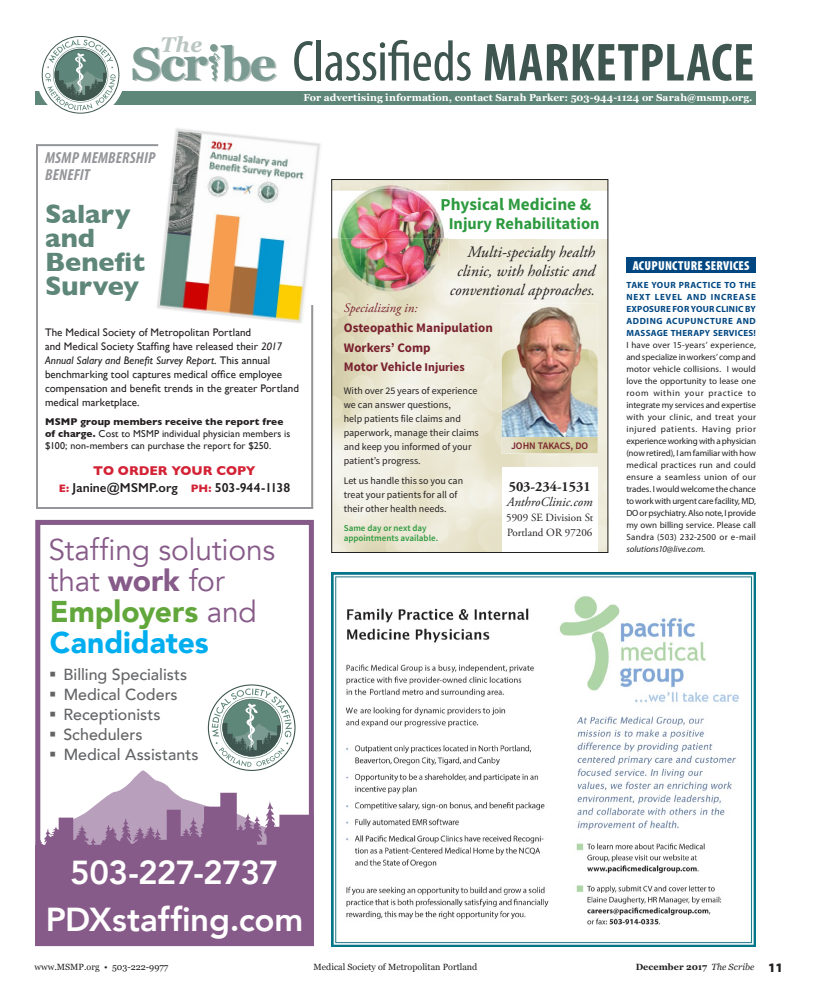
<style>
.page{position:relative;width:819px;height:1008px;background:#fff}
.page>*{position:absolute;margin:0;border:0;box-sizing:border-box;transform-origin:0 0}
.t1{font:condensed 58px "Myriad Pro";letter-spacing:-.005em;color:#3e564f}
.t2{font:700 46.9px "Georgia";letter-spacing:-.035em;color:#7b9a91}
.t3{font:800 33.2px/47.3px "Avenir";letter-spacing:-.015em;color:#fff;text-align:center}
.t4{font:30px/31px "Avenir";letter-spacing:-.01em;color:#875b89}
.NewsBriefHead{font:700 27px/24px "Gill Sans";color:#5e8679}
.t5{font:italic 700 21.3px "Georgia";color:#bac6c2}
.t6{font:700 17.3px "Source Sans Pro";color:#2d9a3f}
.t7{font:700 16.4px "Source Sans Pro";color:#2d9a3f}
.t8{font:500 16px "Avenir";color:#636466}
.t9{font:italic 16px/19.2px "Adobe Garamond Pro";color:#231f20;text-align:right}
.NewsBriefHead-2{font:italic 700 condensed 16px/17px "Myriad Pro";letter-spacing:.015em;color:#939598}
.t10{font:700 14px "Adobe Garamond Pro";color:#231f20}
.t11{font:700 13px/19.6px "Source Sans Pro";color:#79222f}
.NewsBriefHead-3{font:600 13px/17px "Gill Sans";color:#231f20;text-align:center}
.Classified-Header{font:900 condensed 13px "Myriad Pro";letter-spacing:.02em;color:#fff}
.t12{font:italic 13px "Adobe Garamond Pro";color:#231f20}
.BodyText{font:11px/14px "Gill Sans";letter-spacing:.005em;color:#231f20}
.t13{font:11px/15px "Adobe Garamond Pro";color:#231f20}
.t14{font:10px/14px "Source Sans Pro";color:#231f20}
.BodyText-2{font:10px/12px "Gill Sans";letter-spacing:.01em;color:#231f20}
.Classifed-Text{font:700 10px "Georgia";letter-spacing:.005em;color:#fff}
.t15{font:600 10px "Source Sans Pro";color:#79222f}
.Classifed-Text-2{font:9px/12px "Myriad Pro";letter-spacing:.01em;color:#231f20;text-align:justify}
.t16{font:9px "Georgia";color:#231f20}
.t17{font:600 9px/10px "Source Sans Pro";color:#2d9a3f}
.t18{font:700 9px "Georgia";letter-spacing:.01em;color:#231f20}
.s1{font-weight:700;font-size:54px}
.s2{color:#fff}
.s3{font-style:italic}
.s4{font-weight:700}
.s5{font-weight:700;color:#d32236}
.s6{font-weight:700;font-size:11px;color:#d32236}
.s7{font-weight:900}
.s8{font-weight:900;color:#62a73b}
.s9{font-weight:900;color:#00aeef}
.s10{font-family:"Adobe Garamond Pro";font-weight:400;font-style:italic}
.s11{font-size:12px}
.s12{font-weight:700;color:#004782}
.s13{font-weight:400;font-style:italic}
.s14{font-family:"Myriad Pro";font-weight:900;font-size:13px}
</style>
<div class="page">
<div style="left:36px;top:91px;width:720px;height:13px;background:#5e8679"></div>
<svg style="left:36px;top:30px;width:89px;height:89px"></svg>
<svg style="left:43px;top:37px;width:75px;height:76px"></svg>
<svg style="left:45px;top:39px;width:71px;height:71px"></svg>
<div style="left:210px;top:44px;width:7px;height:7px;background:#7b9a91;border-radius:50%"></div>
<svg style="left:208px;top:52px;width:13px;height:30px"></svg>
<div style="left:626px;top:257px;width:130px;height:16px;background:#004782"></div>
<img style="left:331px;top:572px;width:425px;height:374px">
<div style="left:35px;top:520px;width:279px;height:426px;border:5px solid #875b89"></div>
<div style="left:35px;top:845px;width:279px;height:101px;background:#875b89"></div>
<hr style="left:36px;top:507px;width:277px;height:2px;background:#939598">
<hr style="left:36px;top:144px;width:122px;height:2px;background:#939598">
<hr style="left:311px;top:305px;width:2px;height:203px;background:#939598">
<hr style="left:36px;top:144px;width:2px;height:365px;background:#939598">
<img style="left:156px;top:128px;width:165px;height:196px">
<img style="left:502px;top:304px;width:96px;height:149px">
<img style="left:333px;top:184px;width:116px;height:109px">
<img style="left:333px;top:191px;width:116px;height:47px">
<img style="left:442px;top:198px;width:7px;height:16px">
<img style="left:502px;top:349px;width:96px;height:88px">
<div style="left:331px;top:179px;width:277px;height:374px;border:1px solid #231f20"></div>
<svg style="left:37px;top:684px;width:277px;height:161px"></svg>
<p class="t5" style="left:160px;top:29px;width:44px">The</p>
<p class="t1" style="left:292px;top:26px;width:463px">Classifieds <span class="s1">MARKETPLACE</span></p>
<p class="Classifed-Text" style="left:303px;top:90px;width:451px">For advertising information, contact Sarah Parker: 503-944-1124 or Sarah@msmp.org.</p>
<p class="t2" style="left:131px;top:28px;width:147px">Scr<span class="s2">i</span>be</p>
<p class="NewsBriefHead-2" style="left:45px;top:149px;width:112px">MSMP MEMBERSHIP<br>BENEFIT</p>
<p class="NewsBriefHead" style="left:45px;top:201px;width:101px">Salary and<br>Benefit<br>Survey</p>
<p class="BodyText" style="left:45px;top:325px;width:255px">The Medical Society of Metropolitan Portland<br>and Medical Society Staffing have released their <span class="s3">2017<br>Annual Salary and Benefit Survey Report</span>. This annual benchmarking tool captures medical office employee compensation and benefit trends in the greater Portland medical marketplace.</p>
<p class="BodyText-2" style="left:45px;top:415px;width:247px"><span class="s4">MSMP group members receive the report free of charge.</span> Cost to MSMP individual physician members is $100; non-members can purchase the report for $250.</p>
<p class="NewsBriefHead-3" style="left:59px;top:462px;width:233px"><span class="s5">TO ORDER YOUR COPY<br></span><span class="s6">E:</span> Janine@MSMP.org <span class="s6">PH:</span> 503-944-1138</p>
<p class="t4" style="left:49px;top:535px;width:228px">Staffing solutions that <span class="s7">work</span> for<br><span class="s8">Employers</span> and<br><span class="s9">Candidates</span></p>
<p class="t8" style="left:64px;top:661px;width:125px">Billing Specialists</p>
<p class="t8" style="left:64px;top:681px;width:116px">Medical Coders</p>
<p class="t8" style="left:64px;top:701px;width:99px">Receptionists</p>
<p class="t8" style="left:63px;top:721px;width:81px">Schedulers</p>
<p class="t8" style="left:64px;top:741px;width:136px">Medical Assistants</p>
<p class="t3" style="left:46px;top:849px;width:259px">503-227-2737<br>PDXstaffing.com</p>
<p class="t6" style="left:440px;top:194px;width:153px">Physical Medicine &amp;</p>
<p class="t7" style="left:449px;top:213px;width:152px">Injury Rehabilitation</p>
<p class="t9" style="left:450px;top:243px;width:147px">Multi-specialty health clinic, with holistic and conventional approaches.</p>
<p class="t11" style="left:344px;top:299px;width:151px"><span class="s10">Specializing in:<br></span>Osteopathic Manipulation<br>Workers’ Comp<br>Motor Vehicle <span class="s11">Injuries</span></p>
<p class="t14" style="left:344px;top:384px;width:137px">With over 25 years of experience we can answer questions,<br>help patients file claims and paperwork, manage their claims and keep you informed of your patient’s progress.</p>
<p class="t14" style="left:344px;top:474px;width:121px">Let us handle this so you can treat your patients for all of their other health needs.</p>
<p class="t17" style="left:344px;top:523px;width:96px">Same day or next day appointments available.</p>
<p class="t15" style="left:511px;top:439px;width:79px">JOHN TAKACS, DO</p>
<p class="t10" style="left:509px;top:478px;width:83px">503-234-1531</p>
<p class="t12" style="left:507px;top:494px;width:87px">AnthroClinic.com</p>
<p class="t13" style="left:506px;top:511px;width:88px">5909 SE Division St<br>Portland OR 97206</p>
<p class="Classified-Header" style="left:633px;top:258px;width:118px">ACUPUNCTURE SERVICES</p>
<p class="Classifed-Text-2" style="left:626px;top:279px;width:131px"><span class="s12">TAKE YOUR PRACTICE TO THE NEXT LEVEL AND INCREASE EXPOSURE FOR YOUR CLINIC BY ADDING ACUPUNCTURE AND MASSAGE THERAPY SERVICES!<br></span>I have over 15-years’ experience, and specialize in workers’ comp and motor vehicle collisions. I would love the opportunity to lease one room within your practice to integrate my services and expertise with your clinic, and treat your injured patients. Having prior experience working with a physician (now retired), I am familiar with how medical practices run and could ensure a seamless union of our trades. I would welcome the chance to work with urgent care facility, MD, DO or psychiatry. Also note, I provide my own billing service. Please call Sandra (503) 232-2500 or e-mail <span class="s3">solutions10@live.com</span>.</p>
<p class="t16" style="left:35px;top:961px;width:135px">www.MSMP.org • 503-222-9977</p>
<p class="t16" style="left:314px;top:961px;width:165px">Medical Society of Metropolitan Portland</p>
<p class="t18" style="left:636px;top:961px;width:149px">December 2017 <span class="s13">The Scribe</span> <span class="s14">11</span></p>
</div>
